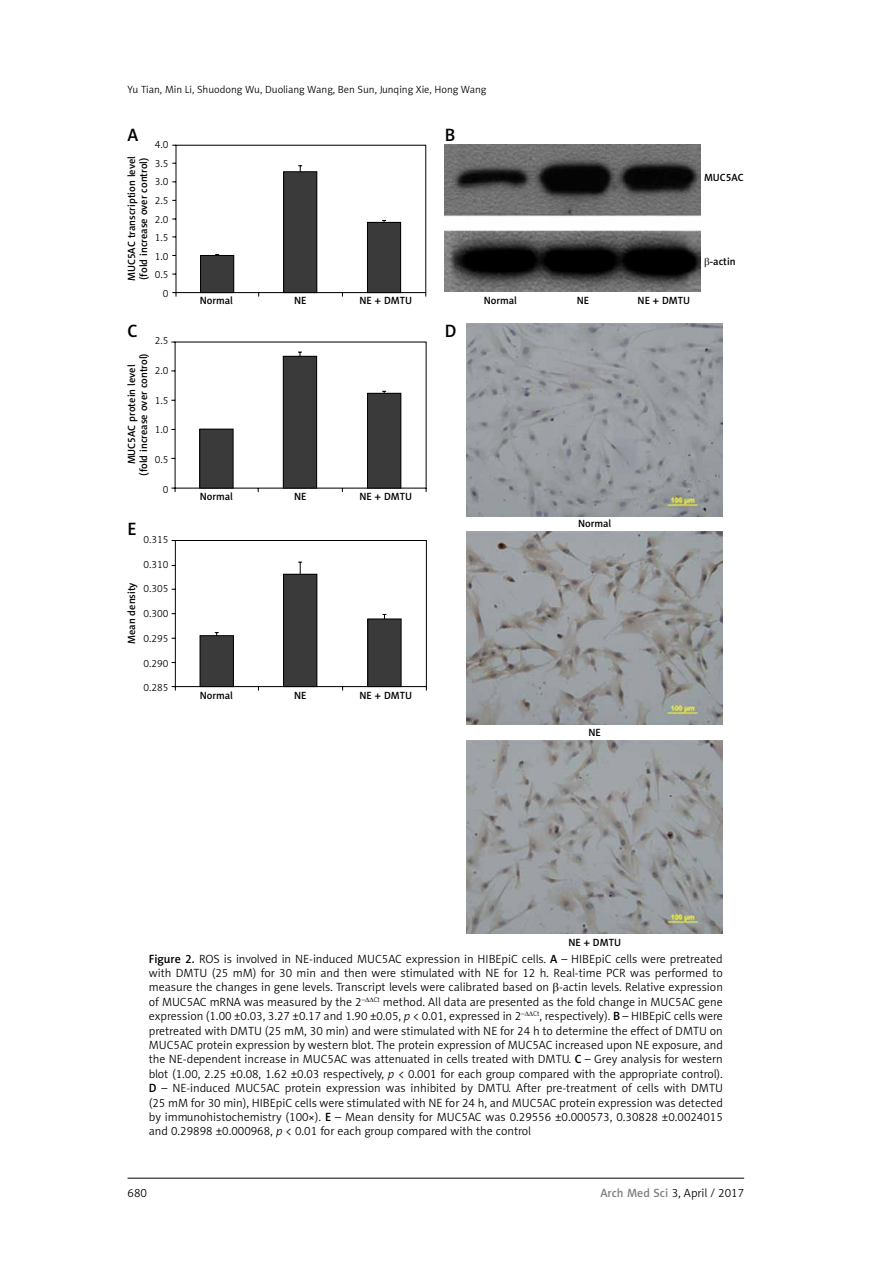
<style>
.page{position:relative;width:893px;height:1263px;background:#fff}
.page>*{position:absolute;margin:0;border:0;box-sizing:border-box;transform-origin:0 0}
.t1{font:18px "Naomi Sans EFN Medium";color:#000}
.t2{font:12px/14.4px "Naomi Sans EFN Light";color:#000;text-align:justify}
.t3{font:10.5px/12px "Naomi Sans EFN Medium";color:#000}
.t4{font:10.5px/18.6px "Naomi Sans EFN Light";color:#000;text-align:right}
.s1{font-family:"Naomi Sans EFN Medium"}
.s2{font-style:italic}
.s3{font-family:"Naomi Sans EFN Medium";color:#808285}
</style>
<div class="page">
<hr style="left:128px;top:1178px;width:616px;height:1px;background:#000">
<svg style="left:172px;top:145px;width:254px;height:152px"></svg>
<div style="left:201px;top:255px;width:33px;height:38px;background:#3a3a3a"></div>
<div style="left:200px;top:255px;width:34px;height:38px;border:1px solid #000"></div>
<div style="left:284px;top:172px;width:33px;height:121px;background:#3a3a3a"></div>
<div style="left:283px;top:171px;width:34px;height:122px;border:1px solid #000"></div>
<div style="left:367px;top:222px;width:34px;height:71px;background:#3a3a3a"></div>
<div style="left:367px;top:222px;width:34px;height:71px;border:1px solid #000"></div>
<svg style="left:171px;top:341px;width:256px;height:151px"></svg>
<div style="left:200px;top:429px;width:33px;height:59px;background:#3a3a3a"></div>
<div style="left:199px;top:429px;width:34px;height:59px;border:1px solid #000"></div>
<div style="left:283px;top:356px;width:34px;height:132px;background:#3a3a3a"></div>
<div style="left:283px;top:356px;width:34px;height:132px;border:1px solid #000"></div>
<div style="left:367px;top:393px;width:34px;height:95px;background:#3a3a3a"></div>
<div style="left:367px;top:393px;width:34px;height:95px;border:1px solid #000"></div>
<svg style="left:171px;top:540px;width:256px;height:151px"></svg>
<div style="left:200px;top:636px;width:33px;height:51px;background:#3a3a3a"></div>
<div style="left:200px;top:635px;width:34px;height:52px;border:1px solid #000"></div>
<div style="left:284px;top:574px;width:33px;height:113px;background:#3a3a3a"></div>
<div style="left:283px;top:574px;width:34px;height:113px;border:1px solid #000"></div>
<div style="left:368px;top:619px;width:33px;height:68px;background:#3a3a3a"></div>
<div style="left:367px;top:619px;width:34px;height:68px;border:1px solid #000"></div>
<img style="left:445px;top:145px;width:256px;height:147px">
<img style="left:467px;top:323px;width:256px;height:193px">
<img style="left:467px;top:532px;width:256px;height:193px">
<img style="left:467px;top:741px;width:256px;height:192px">
<p class="t4" style="left:128px;top:80px;width:360px">Yu Tian, Min Li, Shuodong Wu, Duoliang Wang, Ben Sun, Junqing Xie, Hong Wang</p>
<h1 class="t1" style="left:128px;top:124px;width:12px">A</h1>
<h1 class="t1" style="left:445px;top:124px;width:12px">B</h1>
<p class="t4" style="left:155px;top:135px;width:15px">4.0<br>3.5<br>3.0<br>2.5<br>2.0<br>1.5<br>1.0<br>0.5<br>0</p>
<p class="t3" style="left:126px;top:281px;width:127px;rotate:-90deg">MUC5AC transcription level (fold increase over control)</p>
<p class="t3" style="left:200px;top:295px;width:35px">Normal</p>
<p class="t3" style="left:294px;top:295px;width:14px">NE</p>
<p class="t3" style="left:359px;top:295px;width:54px">NE + DMTU</p>
<h1 class="t1" style="left:128px;top:320px;width:12px">C</h1>
<h1 class="t1" style="left:445px;top:320px;width:13px">D</h1>
<p class="t4" style="left:155px;top:331px;width:15px">2.5</p>
<p class="t4" style="left:155px;top:361px;width:15px">2.0</p>
<p class="t4" style="left:155px;top:391px;width:15px">1.5</p>
<p class="t4" style="left:155px;top:420px;width:15px">1.0</p>
<p class="t4" style="left:155px;top:450px;width:15px">0.5</p>
<p class="t4" style="left:163px;top:480px;width:7px">0</p>
<p class="t3" style="left:126px;top:476px;width:124px;text-align:center;rotate:-90deg">MUC5AC protein level (fold increase over control)</p>
<p class="t3" style="left:200px;top:491px;width:35px">Normal</p>
<p class="t3" style="left:294px;top:491px;width:14px">NE</p>
<p class="t3" style="left:359px;top:491px;width:54px">NE + DMTU</p>
<h1 class="t1" style="left:128px;top:518px;width:11px">E</h1>
<p class="t4" style="left:143px;top:530px;width:27px">0.315</p>
<p class="t4" style="left:143px;top:555px;width:27px">0.310</p>
<p class="t4" style="left:143px;top:579px;width:27px">0.305</p>
<p class="t4" style="left:143px;top:604px;width:27px">0.300</p>
<p class="t4" style="left:143px;top:629px;width:27px">0.295</p>
<p class="t4" style="left:143px;top:654px;width:27px">0.290</p>
<p class="t4" style="left:143px;top:678px;width:27px">0.285</p>
<p class="t3" style="left:126px;top:644px;width:63px;rotate:-90deg">Mean density</p>
<p class="t3" style="left:200px;top:689px;width:35px">Normal</p>
<p class="t3" style="left:294px;top:689px;width:14px">NE</p>
<p class="t3" style="left:359px;top:689px;width:54px">NE + DMTU</p>
<p class="t3" style="left:484px;top:295px;width:35px">Normal</p>
<p class="t3" style="left:577px;top:295px;width:14px">NE</p>
<p class="t3" style="left:638px;top:295px;width:54px">NE + DMTU</p>
<p class="t3" style="left:578px;top:517px;width:35px">Normal</p>
<p class="t3" style="left:588px;top:726px;width:14px">NE</p>
<p class="t3" style="left:704px;top:172px;width:41px">MUC5AC</p>
<p class="t3" style="left:710px;top:255px;width:27px">-actin</p>
<p class="t3" style="left:568px;top:937px;width:54px">NE + DMTU</p>
<p class="t2" style="left:149px;top:951px;width:576px"><span class="s1">Figure 2.</span> ROS is involved in NE-induced MUC5AC expression in HIBEpiC cells. <span class="s1">A</span> – HIBEpiC cells were pretreated with DMTU (25 mM) for 30 min and then were stimulated with NE for 12 h. Real-time PCR was performed to measure the changes in gene levels. Transcript levels were calibrated based on -actin levels. Relative expression of MUC5AC mRNA was measured by the 2<sup>–</sup> <sup>Ct</sup> method. All data are presented as the fold change in MUC5AC gene expression (1.00 ±0.03, 3.27 ±0.17 and 1.90 ±0.05, <span class="s2">p</span> &lt; 0.01, expressed in 2<sup>–</sup> <sup>Ct</sup>, respectively). <span class="s1">B</span> – HIBEpiC cells were pretreated with DMTU (25 mM, 30 min) and were stimulated with NE for 24 h to determine the effect of DMTU on MUC5AC protein expression by western blot. The protein expression of MUC5AC increased upon NE exposure, and the NE-dependent increase in MUC5AC was attenuated in cells treated with DMTU. <span class="s1">C</span> – Grey analysis for western blot (1.00, 2.25 ±0.08, 1.62 ±0.03 respectively, <span class="s2">p</span> &lt; 0.001 for each group compared with the appropriate control).<br><span class="s1">D</span> – NE-induced MUC5AC protein expression was inhibited by DMTU. After pre-treatment of cells with DMTU (25 mM for 30 min), HIBEpiC cells were stimulated with NE for 24 h, and MUC5AC protein expression was detected by immunohistochemistry (100×). <span class="s1">E</span> – Mean density for MUC5AC was 0.29556 ±0.000573, 0.30828 ±0.0024015 and 0.29898 ±0.000968, <span class="s2">p</span> &lt; 0.01 for each group compared with the control</p>
<p class="t2" style="left:128px;top:1186px;width:21px">680</p>
<p class="t2" style="left:600px;top:1186px;width:145px"><span class="s3">Arch Med Sci</span> 3, April / 2017</p>
</div>
